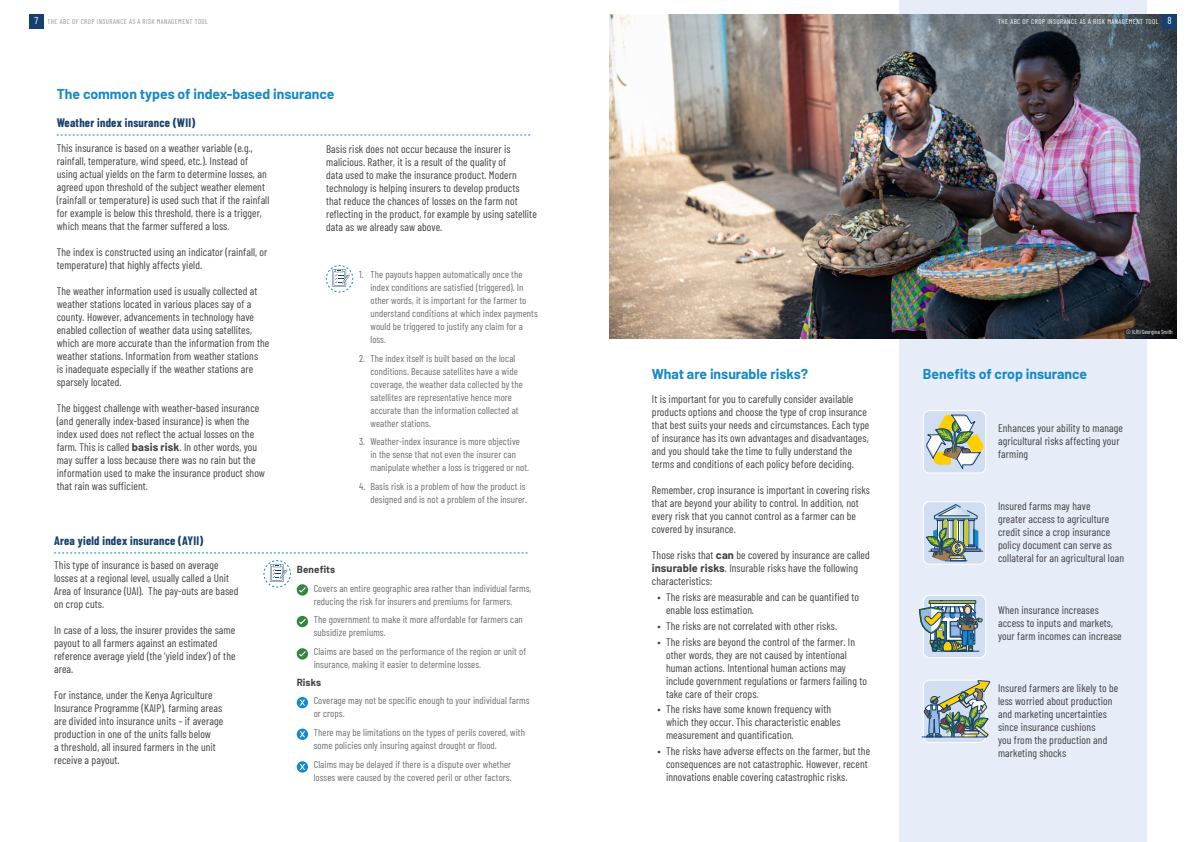
<style>
.page{position:relative;width:1191px;height:842px;background:#fff}
.page>*{position:absolute;margin:0;border:0;box-sizing:border-box;transform-origin:0 0}
.t1{font:700 14px "Barlow";color:#1689ca}
.t2{font:700 12px "Barlow Condensed";letter-spacing:.02em;color:#173f6f}
.t3{font:11px/13px "Barlow Condensed";letter-spacing:.01em;color:#414042}
.t4{font:10px/13px "Barlow Condensed";letter-spacing:.01em;color:#6d6e71}
.t5{font:700 10px "Barlow";letter-spacing:.01em;color:#414042}
.t6{font:10px "Barlow Condensed";color:#fff}
.t7{font:7px "Barlow Condensed";letter-spacing:.06em;color:#fff}
.t8{font:7px "Barlow Condensed";letter-spacing:.06em;color:#939598}
.t9{font:6px "Barlow Condensed";color:#fff}
.s1{font-size:10px}
.s2{font-family:"Barlow";font-weight:700}
</style>
<div class="page">
<div style="left:899px;top:0;width:247px;height:842px;background:#e6ecf8"></div>
<img style="left:609px;top:14px;width:567px;height:324px">
<svg style="left:326px;top:265px;width:27px;height:28px"></svg>
<svg style="left:57px;top:135px;width:473px;height:1px"></svg>
<svg style="left:297px;top:584px;width:11px;height:12px"></svg>
<svg style="left:299px;top:587px;width:7px;height:6px"></svg>
<div style="left:297px;top:616px;width:11px;height:11px;background:#358540;border-radius:50%"></div>
<svg style="left:299px;top:619px;width:7px;height:5px"></svg>
<div style="left:297px;top:648px;width:11px;height:11px;background:#358540;border-radius:50%"></div>
<svg style="left:299px;top:651px;width:7px;height:6px"></svg>
<div style="left:297px;top:697px;width:11px;height:11px;background:#1689ca;border-radius:50%"></div>
<svg style="left:300px;top:700px;width:5px;height:6px"></svg>
<div style="left:297px;top:729px;width:11px;height:11px;background:#1689ca;border-radius:50%"></div>
<svg style="left:300px;top:731px;width:5px;height:6px"></svg>
<div style="left:297px;top:761px;width:11px;height:12px;background:#1689ca;border-radius:50%"></div>
<svg style="left:300px;top:764px;width:5px;height:6px"></svg>
<svg style="left:263px;top:560px;width:28px;height:27px"></svg>
<svg style="left:54px;top:553px;width:474px;height:1px"></svg>
<div style="left:923px;top:411px;width:62px;height:62px;background:#d1def2;border-radius:6px"></div>
<div style="left:923px;top:410px;width:63px;height:63px;border:1px solid #fff;border-radius:6px"></div>
<div style="left:923px;top:502px;width:62px;height:62px;background:#d1def2;border-radius:6px"></div>
<div style="left:923px;top:501px;width:63px;height:63px;border:1px solid #fff;border-radius:6px"></div>
<div style="left:923px;top:595px;width:62px;height:63px;background:#d1def2;border-radius:6px"></div>
<div style="left:923px;top:595px;width:63px;height:63px;border:1px solid #fff;border-radius:6px"></div>
<div style="left:923px;top:680px;width:62px;height:62px;background:#d1def2;border-radius:6px"></div>
<div style="left:923px;top:680px;width:63px;height:63px;border:1px solid #fff;border-radius:6px"></div>
<div style="left:29px;top:14px;width:14px;height:15px;background:#173f6f"></div>
<div style="left:1162px;top:14px;width:14px;height:15px;background:#173f6f"></div>
<div style="left:931px;top:549px;width:49px;height:2px;border:1px solid #343752"></div>
<hr style="left:929px;top:551px;width:53px;height:1px;background:#173f6f">
<svg style="left:925px;top:504px;width:53px;height:58px"></svg>
<svg style="left:919px;top:600px;width:64px;height:52px"></svg>
<hr style="left:922px;top:737px;width:64px;height:1px;background:#173f6f">
<img style="left:923px;top:680px;width:67px;height:58px">
<svg style="left:926px;top:414px;width:57px;height:55px"></svg>
<p class="t6" style="left:35px;top:14px;width:5px">7</p>
<p class="t8" style="left:48px;top:16px;width:162px">THE ABC OF CROP INSURANCE AS A RISK MANAGEMENT TOOL</p>
<p class="t7" style="left:998px;top:16px;width:175px">THE ABC OF CROP INSURANCE AS A RISK MANAGEMENT TOOL <span class="s1">8</span></p>
<p class="t1" style="left:57px;top:85px;width:279px">The common types of index-based insurance</p>
<p class="t2" style="left:57px;top:115px;width:140px">Weather index insurance (WII)</p>
<p class="t3" style="left:57px;top:140px;width:214px">This insurance is based on a weather variable (e.g., rainfall, temperature, wind speed, etc.). Instead of using actual yields on the farm to determine losses, an agreed upon threshold of the subject weather element (rainfall or temperature) is used such that if the rainfall for example is below this threshold, there is a trigger, which means that the farmer suffered a loss.</p>
<p class="t3" style="left:57px;top:244px;width:212px">The index is constructed using an indicator (rainfall, or temperature) that highly affects yield.</p>
<p class="t3" style="left:57px;top:283px;width:214px">The weather information used is usually collected at weather stations located in various places say of a county. However, advancements in technology have enabled collection of weather data using satellites, which are more accurate than the information from the weather stations. Information from weather stations<br>is inadequate especially if the weather stations are sparsely located.</p>
<p class="t3" style="left:57px;top:400px;width:210px">The biggest challenge with weather-based insurance (and generally index-based insurance) is when the index used does not reflect the actual losses on the farm. This is called <span class="s2">basis risk</span>. In other words, you may suffer a loss because there was no rain but the information used to make the insurance product show that rain was sufficient.</p>
<p class="t3" style="left:326px;top:142px;width:212px">Basis risk does not occur because the insurer is malicious. Rather, it is a result of the quality of<br>data used to make the insurance product. Modern technology is helping insurers to develop products that reduce the chances of losses on the farm not reflecting in the product, for example by using satellite data as we already saw above.</p>
<p class="t4" style="left:370px;top:267px;width:169px;text-indent:-11px">1. The payouts happen automatically once the index conditions are satisfied (triggered). In other words, it is important for the farmer to understand conditions at which index payments would be triggered to justify any claim for a loss.</p>
<p class="t4" style="left:370px;top:351px;width:154px;text-indent:-11px">2. The index itself is built based on the local conditions. Because satellites have a wide coverage, the weather data collected by the satellites are representative hence more accurate than the information collected at weather stations.</p>
<p class="t4" style="left:370px;top:434px;width:160px;text-indent:-11px">3. Weather-index insurance is more objective<br>in the sense that not even the insurer can manipulate whether a loss is triggered or not.</p>
<p class="t4" style="left:359px;top:479px;width:169px;text-align:right">4. Basis risk is a problem of how the product is designed and is not a problem of the insurer.</p>
<p class="t2" style="left:54px;top:532px;width:151px">Area yield index insurance (AYII)</p>
<p class="t3" style="left:54px;top:558px;width:186px">This type of insurance is based on average losses at a regional level, usually called a Unit Area of Insurance (UAI). The pay-outs are based on crop cuts.</p>
<p class="t3" style="left:54px;top:623px;width:183px">In case of a loss, the insurer provides the same payout to all farmers against an estimated reference average yield (the ‘yield index’) of the area.</p>
<p class="t3" style="left:54px;top:688px;width:170px">For instance, under the Kenya Agriculture Insurance Programme (KAIP), farming areas are divided into insurance units – if average production in one of the units falls below<br>a threshold, all insured farmers in the unit receive a payout.</p>
<p class="t5" style="left:297px;top:563px;width:40px">Benefits</p>
<p class="t4" style="left:314px;top:581px;width:219px">Covers an entire geographic area rather than individual farms, reducing the risk for insurers and premiums for farmers.</p>
<p class="t4" style="left:314px;top:612px;width:211px">The government to make it more affordable for farmers can subsidize premiums.</p>
<p class="t4" style="left:314px;top:644px;width:214px">Claims are based on the performance of the region or unit of insurance, making it easier to determine losses.</p>
<p class="t5" style="left:297px;top:676px;width:26px">Risks</p>
<p class="t4" style="left:314px;top:693px;width:217px">Coverage may not be specific enough to your individual farms or crops.</p>
<p class="t4" style="left:314px;top:725px;width:213px">There may be limitations on the types of perils covered, with some policies only insuring against drought or flood.</p>
<p class="t4" style="left:314px;top:757px;width:199px">Claims may be delayed if there is a dispute over whether losses were caused by the covered peril or other factors.</p>
<p class="t1" style="left:652px;top:365px;width:158px">What are insurable risks?</p>
<p class="t3" style="left:652px;top:392px;width:219px">It is important for you to carefully consider available products options and choose the type of crop insurance that best suits your needs and circumstances. Each type of insurance has its own advantages and disadvantages, and you should take the time to fully understand the terms and conditions of each policy before deciding.</p>
<p class="t3" style="left:652px;top:483px;width:220px">Remember, crop insurance is important in covering risks that are beyond your ability to control. In addition, not every risk that you cannot control as a farmer can be covered by insurance.</p>
<p class="t3" style="left:652px;top:548px;width:219px">Those risks that <span class="s2">can</span> be covered by insurance are called <span class="s2">insurable risks</span>. Insurable risks have the following characteristics:</p>
<p class="t3" style="left:666px;top:590px;width:194px;text-indent:-9px">• The risks are measurable and can be quantified to enable loss estimation.</p>
<p class="t3" style="left:657px;top:618px;width:181px">• The risks are not correlated with other risks.</p>
<p class="t3" style="left:666px;top:634px;width:202px;text-indent:-9px">• The risks are beyond the control of the farmer. In other words, they are not caused by intentional human actions. Intentional human actions may include government regulations or farmers failing to take care of their crops.</p>
<p class="t3" style="left:666px;top:702px;width:176px;text-indent:-9px">• The risks have some known frequency with which they occur. This characteristic enables measurement and quantification.</p>
<p class="t3" style="left:666px;top:744px;width:206px;text-indent:-9px">• The risks have adverse effects on the farmer, but the consequences are not catastrophic. However, recent innovations enable covering catastrophic risks.</p>
<p class="t1" style="left:923px;top:365px;width:166px">Benefits of crop insurance</p>
<p class="t9" style="left:1126px;top:327px;width:48px">© ILRI/Georgina Smith</p>
<p class="t3" style="left:998px;top:420px;width:126px">Enhances your ability to manage agricultural risks affecting your farming</p>
<p class="t3" style="left:998px;top:498px;width:127px">Insured farms may have<br>greater access to agriculture credit since a crop insurance policy document can serve as collateral for an agricultural loan</p>
<p class="t3" style="left:998px;top:602px;width:125px">When insurance increases access to inputs and markets, your farm incomes can increase</p>
<p class="t3" style="left:998px;top:680px;width:122px">Insured farmers are likely to be less worried about production and marketing uncertainties since insurance cushions<br>you from the production and marketing shocks</p>
</div>
